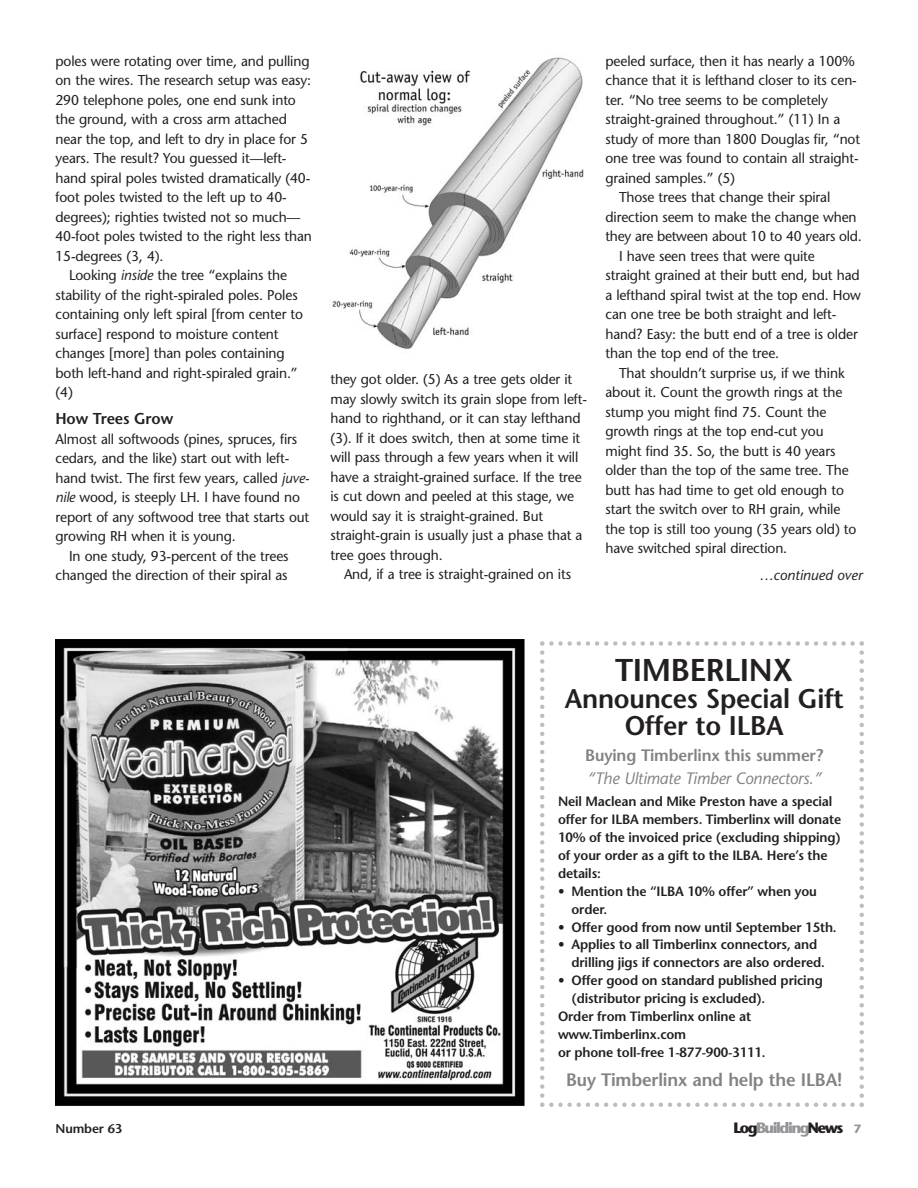
<style>
.page{position:relative;width:918px;height:1188px;background:#fff}
.page>*{position:absolute;margin:0;border:0;box-sizing:border-box;transform-origin:0 0}
.t1{font:600 31.5px "Stone Sans";letter-spacing:-.01em;color:#231f20}
.t2{font:600 27px/27px "Stone Sans";letter-spacing:-.01em;color:#231f20;text-align:center}
.t3{font:600 18px "Stone Sans";letter-spacing:-.01em;color:#808284}
.t4{font:italic 16.5px "Stone Sans";letter-spacing:-.01em;color:#808284}
.t5{font:600 16.5px "Stone Sans";letter-spacing:-.01em;color:#808284}
.t6{font:600 15.75px "Stone Sans";letter-spacing:-.01em;color:#231f20}
.t7{font:700 15px "Stone Sans";letter-spacing:-.1em;color:#939598}
.t8{font:14.25px/19.5px "Stone Sans";letter-spacing:-.01em;color:#231f20}
.t9{font:italic 14.25px "Stone Sans";color:#231f20}
.t10{font:600 13.5px/18px "Stone Sans";letter-spacing:-.01em;color:#231f20}
.t11{font:600 12.75px "Stone Sans";letter-spacing:-.01em;color:#231f20}
.s1{font-style:italic}
.s2{color:#231f20}
.s3{font-size:12px}
</style>
<div class="page">
<img style="left:55px;top:639px;width:469px;height:467px">
<img style="left:332px;top:57px;width:252px;height:292px">
<svg style="left:540px;top:641px;width:324px;height:466px"></svg>
<p class="t8" style="left:55px;top:53px;width:256px">poles were rotating over time, and pulling</p>
<p class="t8" style="left:55px;top:72px;width:257px">on the wires. The research setup was easy:</p>
<p class="t8" style="left:55px;top:92px;width:242px">290 telephone poles, one end sunk into</p>
<p class="t8" style="left:55px;top:111px;width:233px">the ground, with a cross arm attached</p>
<p class="t8" style="left:55px;top:131px;width:254px">near the top, and left to dry in place for 5</p>
<p class="t8" style="left:55px;top:150px;width:233px">years. The result? You guessed it—left-</p>
<p class="t8" style="left:55px;top:170px;width:256px">hand spiral poles twisted dramatically (40-</p>
<p class="t8" style="left:55px;top:189px;width:233px">foot poles twisted to the left up to 40-</p>
<p class="t8" style="left:55px;top:209px;width:246px">degrees); righties twisted not so much—</p>
<p class="t8" style="left:55px;top:228px;width:258px">40-foot poles twisted to the right less than</p>
<p class="t8" style="left:55px;top:248px;width:110px">15-degrees (3, 4).</p>
<p class="t8" style="left:69px;top:267px;width:220px">Looking <span class="s1">inside</span> the tree “explains the</p>
<p class="t8" style="left:55px;top:287px;width:244px">stability of the right-spiraled poles. Poles</p>
<p class="t8" style="left:55px;top:306px;width:249px">containing only left spiral [from center to</p>
<p class="t8" style="left:55px;top:326px;width:225px">surface] respond to moisture content</p>
<p class="t8" style="left:55px;top:345px;width:231px">changes [more] than poles containing</p>
<p class="t8" style="left:55px;top:365px;width:244px">both left-hand and right-spiraled grain.”</p>
<p class="t8" style="left:55px;top:384px;width:19px">(4)</p>
<p class="t6" style="left:55px;top:413px;width:119px">How Trees Grow</p>
<p class="t8" style="left:55px;top:431px;width:256px">Almost all softwoods (pines, spruces, firs cedars, and the like) start out with left&shy;hand twist. The first few years, called <span class="s1">juve&shy;nile</span> wood, is steeply LH. I have found no report of any softwood tree that starts out growing RH when it is young.</p>
<p class="t8" style="left:55px;top:548px;width:235px;text-align:right">In one study, 93-percent of the trees changed the direction of their spiral as</p>
<p class="t8" style="left:330px;top:371px;width:258px">they got older. (5) As a tree gets older it may slowly switch its grain slope from left&shy;hand to righthand, or it can stay lefthand (3). If it does switch, then at some time it will pass through a few years when it will have a straight-grained surface. If the tree is cut down and peeled at this stage, we would say it is straight-grained. But straight-grain is usually just a phase that a tree goes through.</p>
<p class="t8" style="left:344px;top:566px;width:229px">And, if a tree is straight-grained on its</p>
<p class="t8" style="left:605px;top:53px;width:251px">peeled surface, then it has nearly a 100%</p>
<p class="t8" style="left:605px;top:72px;width:253px">chance that it is lefthand closer to its cen-</p>
<p class="t8" style="left:605px;top:92px;width:224px">ter. “No tree seems to be completely</p>
<p class="t8" style="left:605px;top:111px;width:237px">straight-grained throughout.” (11) In a</p>
<p class="t8" style="left:605px;top:131px;width:256px">study of more than 1800 Douglas fir, “not</p>
<p class="t8" style="left:605px;top:150px;width:255px">one tree was found to contain all straight-</p>
<p class="t8" style="left:605px;top:170px;width:131px">grained samples.” (5)</p>
<p class="t8" style="left:619px;top:189px;width:213px">Those trees that change their spiral</p>
<p class="t8" style="left:605px;top:209px;width:253px">direction seem to make the change when</p>
<p class="t8" style="left:605px;top:228px;width:258px">they are between about 10 to 40 years old.</p>
<p class="t8" style="left:619px;top:248px;width:197px">I have seen trees that were quite</p>
<p class="t8" style="left:605px;top:267px;width:256px">straight grained at their butt end, but had</p>
<p class="t8" style="left:605px;top:287px;width:257px">a lefthand spiral twist at the top end. How</p>
<p class="t8" style="left:605px;top:306px;width:232px">can one tree be both straight and left-</p>
<p class="t8" style="left:605px;top:326px;width:254px">hand? Easy: the butt end of a tree is older</p>
<p class="t8" style="left:605px;top:345px;width:175px">than the top end of the tree.</p>
<p class="t8" style="left:619px;top:365px;width:227px">That shouldn’t surprise us, if we think</p>
<p class="t8" style="left:605px;top:384px;width:238px">about it. Count the growth rings at the</p>
<p class="t8" style="left:605px;top:404px;width:223px">stump you might find 75. Count the</p>
<p class="t8" style="left:605px;top:423px;width:220px">growth rings at the top end-cut you</p>
<p class="t8" style="left:605px;top:443px;width:231px">might find 35. So, the butt is 40 years</p>
<p class="t8" style="left:605px;top:462px;width:245px">older than the top of the same tree. The</p>
<p class="t8" style="left:605px;top:482px;width:240px">butt has had time to get old enough to</p>
<p class="t8" style="left:605px;top:501px;width:236px">start the switch over to RH grain, while</p>
<p class="t8" style="left:605px;top:521px;width:253px">the top is still too young (35 years old) to</p>
<p class="t8" style="left:605px;top:540px;width:183px">have switched spiral direction.</p>
<p class="t9" style="left:759px;top:570px;width:105px">…continued over</p>
<h1 class="t1" style="left:615px;top:658px;width:180px">TIMBERLINX</h1>
<h2 class="t2" style="left:565px;top:688px;width:280px">Announces Special Gift<br>Offer to ILBA</h2>
<p class="t5" style="left:585px;top:749px;width:240px">Buying Timberlinx this summer?</p>
<p class="t4" style="left:587px;top:772px;width:236px">“The Ultimate Timber Connectors.”</p>
<p class="t10" style="left:558px;top:793px;width:285px">Neil Maclean and Mike Preston have a special offer for ILBA members. Timberlinx will donate 10% of the invoiced price (excluding shipping) of your order as a gift to the ILBA. Here’s the details:</p>
<p class="t10" style="left:571px;top:883px;width:247px;text-indent:-13px">• Mention the “ILBA 10% offer” when you order.</p>
<p class="t10" style="left:558px;top:919px;width:280px">• Offer good from now until September 15th.</p>
<p class="t10" style="left:571px;top:937px;width:255px;text-indent:-13px">• Applies to all Timberlinx connectors, and drilling jigs if connectors are also ordered.</p>
<p class="t10" style="left:558px;top:973px;width:266px">• Offer good on standard published pricing</p>
<p class="t10" style="left:571px;top:991px;width:195px">(distributor pricing is excluded).</p>
<p class="t10" style="left:558px;top:1009px;width:195px">Order from Timberlinx online at</p>
<p class="t10" style="left:558px;top:1027px;width:130px">www.Timberlinx.com</p>
<p class="t10" style="left:558px;top:1045px;width:209px">or phone toll-free 1-877-900-3111.</p>
<p class="t3" style="left:566px;top:1073px;width:278px">Buy Timberlinx and help the ILBA!</p>
<p class="t11" style="left:55px;top:1124px;width:68px">Number 63</p>
<p class="t7" style="left:733px;top:1122px;width:130px"><span class="s2">Log</span>Building<span class="s2">News</span> <span class="s3">7</span></p>
</div>
